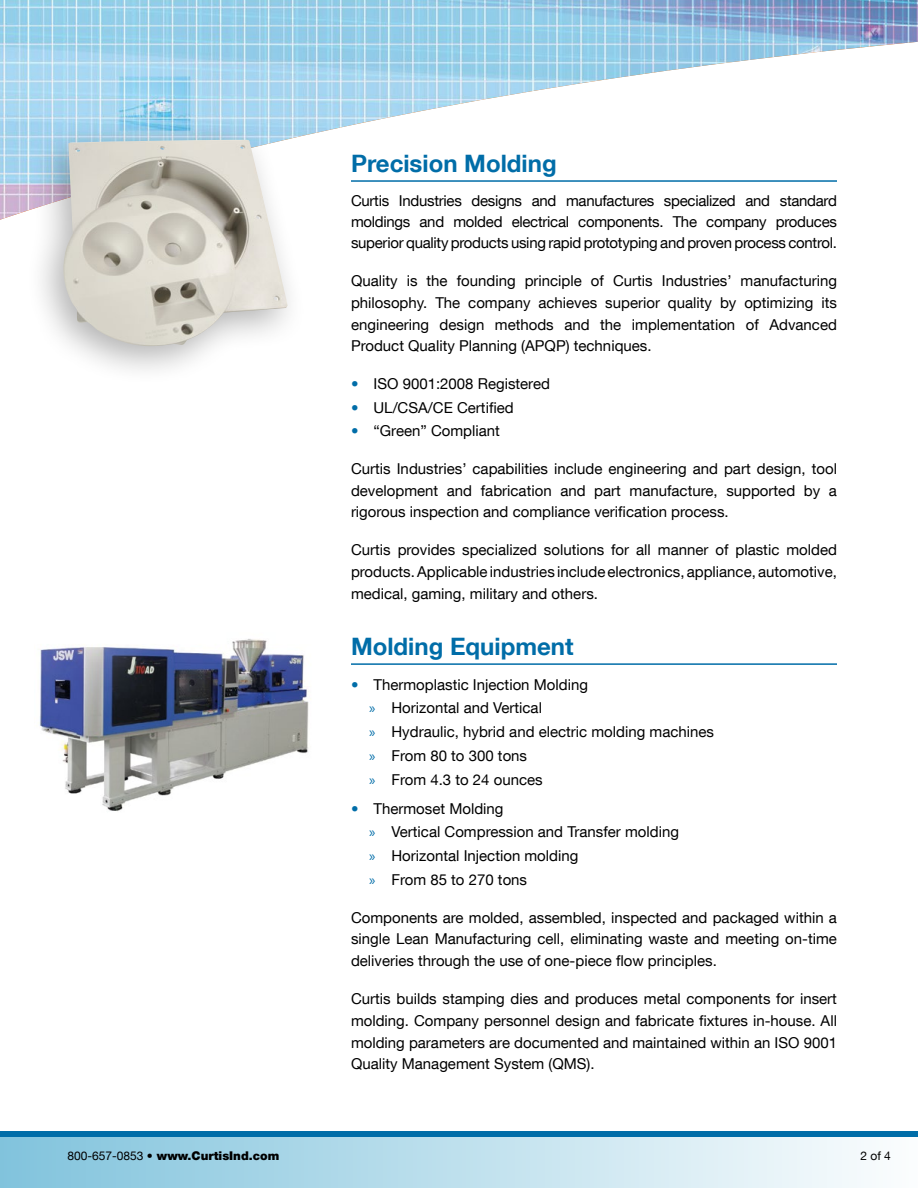
<style>
.page{position:relative;width:918px;height:1188px;background:#fff}
.page>*{position:absolute;margin:0;border:0;box-sizing:border-box;transform-origin:0 0}
.t1{font:700 24px "Helvetica Neue LT Com";color:#006da8}
.t2{font:15px/21.8px "Helvetica Neue LT Com";color:#000;text-align:justify}
.t3{font:900 12px "Helvetica Neue LT Com";color:#000}
.t4{font:12px "Helvetica Neue LT Com";color:#000}
.s1{color:#006da8}
.s2{font-family:"Myriad Pro";color:#006da8}
.s3{font-weight:400}
</style>
<div class="page">
<div style="left:0;top:1134px;width:918px;height:54px;background:linear-gradient(to right,#81c3dc,#fbfdfe)"></div>
<hr style="left:351px;top:663px;width:486px;height:2px;background:#006da8">
<div style="left:0;top:1131px;width:918px;height:6px;background:#006da8"></div>
<img style="left:40px;top:639px;width:269px;height:172px">
<img style="left:0;top:0;width:918px;height:220px">
<div style="left:25px;top:120px;width:282px;height:266px;background:#000;opacity:.3"></div>
<img style="left:63px;top:140px;width:225px;height:206px">
<h1 class="t1" style="left:351px;top:148px;width:207px">Precision Molding</h1>
<p class="t2" style="left:351px;top:190px;width:488px;line-height:21px">Curtis Industries designs and manufactures specialized and standard moldings and molded electrical components. The company produces superior quality products using rapid prototyping and proven process control.</p>
<p class="t2" style="left:351px;top:270px;width:488px">Quality is the founding principle of Curtis Industries’ manufacturing philosophy. The company achieves superior quality by optimizing its engineering design methods and the implementation of Advanced Product Quality Planning (APQP) techniques.</p>
<p class="t2" style="left:351px;top:373px;width:200px"><span class="s1">•</span> ISO 9001:2008 Registered</p>
<p class="t2" style="left:351px;top:396px;width:164px"><span class="s1">•</span> UL/CSA/CE Certified</p>
<p class="t2" style="left:351px;top:419px;width:150px"><span class="s1">•</span> “Green” Compliant</p>
<p class="t2" style="left:351px;top:457px;width:488px">Curtis Industries’ capabilities include engineering and part design, tool development and fabrication and part manufacture, supported by a rigorous inspection and compliance verification process.</p>
<p class="t2" style="left:351px;top:539px;width:488px">Curtis provides specialized solutions for all manner of plastic molded products. Applicable industries include electronics, appliance, automotive, medical, gaming, military and others.</p>
<h1 class="t1" style="left:351px;top:631px;width:224px">Molding Equipment</h1>
<p class="t2" style="left:369px;top:672px;width:347px;line-height:23.7px;text-align:left;text-indent:-18px"><span class="s1">•</span> Thermoplastic Injection Molding<br><span class="s2">»</span> Horizontal and Vertical<br><span class="s2">»</span> Hydraulic, hybrid and electric molding machines <span class="s2">»</span> From 80 to 300 tons<br><span class="s2">»</span> From 4.3 to 24 ounces</p>
<p class="t2" style="left:369px;top:796px;width:312px;line-height:23.7px;text-align:left;text-indent:-18px"><span class="s1">•</span> Thermoset Molding<br><span class="s2">»</span> Vertical Compression and Transfer molding <span class="s2">»</span> Horizontal Injection molding<br><span class="s2">»</span> From 85 to 270 tons</p>
<p class="t2" style="left:351px;top:906px;width:488px">Components are molded, assembled, inspected and packaged within a single Lean Manufacturing cell, eliminating waste and meeting on-time deliveries through the use of one-piece flow principles.</p>
<p class="t2" style="left:351px;top:988px;width:488px">Curtis builds stamping dies and produces metal components for insert molding. Company personnel design and fabricate fixtures in-house. All molding parameters are documented and maintained within an ISO 9001<br>Quality Management System (QMS).</p>
<p class="t3" style="left:68px;top:1148px;width:213px"><span class="s3">800-657-0853 •</span> www.CurtisInd.com</p>
<p class="t4" style="left:861px;top:1148px;width:32px">2 of 4</p>
</div>
